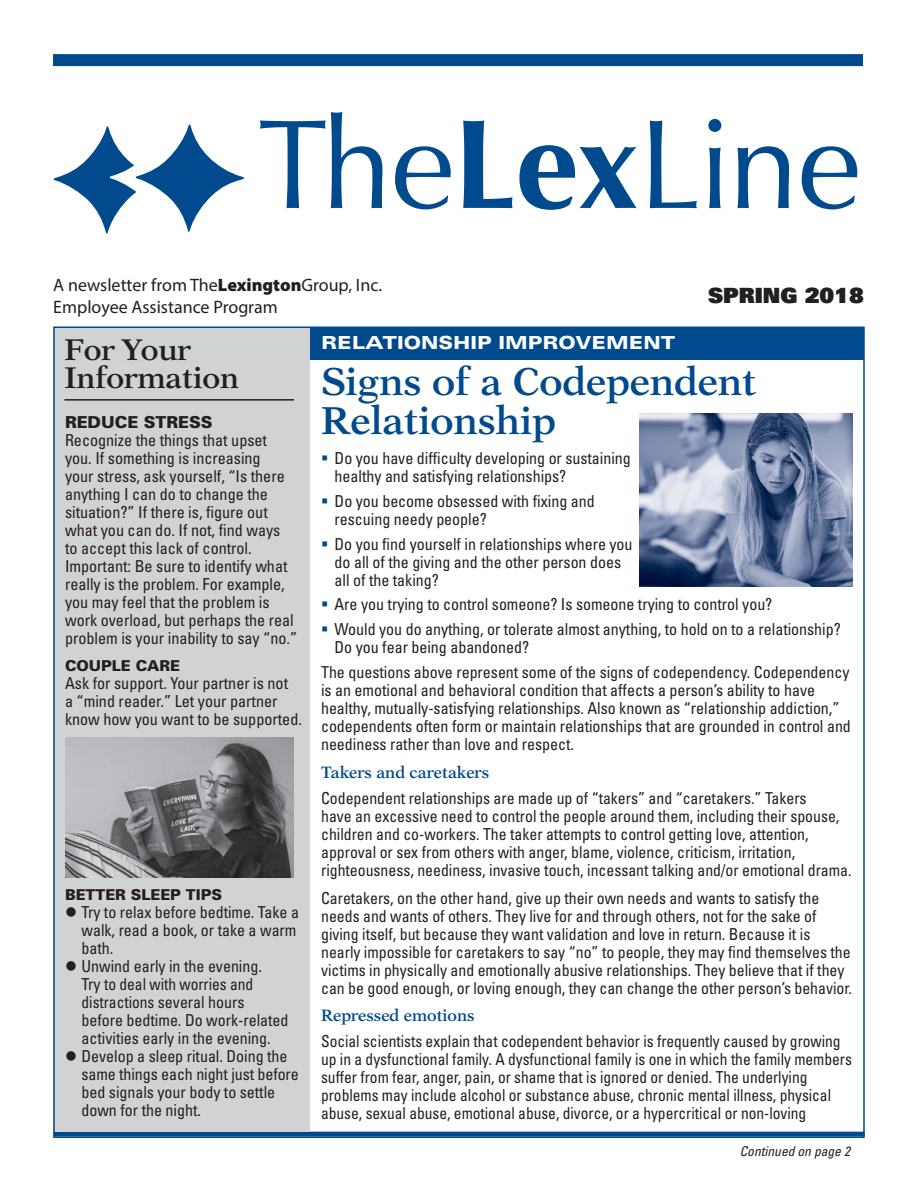
<style>
.page{position:relative;width:918px;height:1188px;background:#fff}
.page>*{position:absolute;margin:0;border:0;box-sizing:border-box;transform-origin:0 0}
.t1{font:149.4px "Zapf Dingbats";color:#004a8d}
.t2{font:600 39px/39px "New Aster";letter-spacing:-.005em;color:#004a8d}
.t3{font:600 30px/28.5px "New Aster";letter-spacing:-.005em;color:#231f20}
.t4{font:900 21px "Univers";color:#231f20}
.t5{font:18px/21.6px "Myriad Pro";color:#231f20}
.t6{font:900 expanded 18px "Univers";color:#fff}
.t7{font:condensed 16.5px/18px "Univers";color:#231f20}
.t8{font:condensed 16.5px/18px "Univers";color:#231f20;scale:.96 1}
.t9{font:condensed 16.5px/18px "Univers";color:#231f20;scale:.94 1}
.t10{font:600 16.5px "New Aster";color:#004a8d}
.t11{font:900 16.5px "Univers";color:#231f20}
.t12{font:900 15px "Univers";color:#231f20}
.t13{font:italic condensed 13.5px "Univers";color:#231f20}
.s1{color:#fff}
.s2{font-weight:900}
</style>
<div class="page">
<div style="left:54px;top:327px;width:256px;height:809px;background:#d1d2d4"></div>
<div style="left:310px;top:327px;width:554px;height:33px;background:#004a8d"></div>
<hr style="left:54px;top:1132px;width:810px;height:4px;background:#004a8d">
<hr style="left:64px;top:399px;width:230px;height:2px;background:#231f20">
<img style="left:639px;top:414px;width:214px;height:172px">
<img style="left:66px;top:738px;width:228px;height:140px">
<svg style="left:260px;top:112px;width:122px;height:96px"></svg>
<svg style="left:395px;top:146px;width:56px;height:63px"></svg>
<svg style="left:463px;top:121px;width:50px;height:87px"></svg>
<svg style="left:519px;top:145px;width:118px;height:65px"></svg>
<svg style="left:650px;top:121px;width:47px;height:87px"></svg>
<svg style="left:708px;top:119px;width:13px;height:89px"></svg>
<svg style="left:737px;top:146px;width:52px;height:62px"></svg>
<svg style="left:802px;top:146px;width:55px;height:63px"></svg>
<div style="left:53px;top:54px;width:810px;height:12px;background:#004a8d"></div>
<h1 class="t1" style="left:48px;top:108px;width:202px">✦<span class="s1">✦</span>✦</h1>
<p class="t5" style="left:53px;top:274px;width:330px">A newsletter from The<span class="s2">Lexington</span>Group, Inc.<br>Employee Assistance Program</p>
<p class="t4" style="left:708px;top:282px;width:157px">SPRING 2018</p>
<h3 class="t3" style="left:64px;top:335px;width:176px">For Your<br>Information</h3>
<p class="t11" style="left:65px;top:412px;width:149px">REDUCE STRESS</p>
<p class="t7" style="left:65px;top:431px;width:234px">Recognize the things that upset you. If something is increasing<br>your stress, ask yourself, “Is there anything I can do to change the situation?” If there is, figure out what you can do. If not, find ways<br>to accept this lack of control.<br>Important: Be sure to identify what really is the problem. For example, you may feel that the problem is work overload, but perhaps the real problem is your inability to say “no.”</p>
<p class="t12" style="left:65px;top:656px;width:117px">COUPLE CARE</p>
<p class="t7" style="left:65px;top:674px;width:238px">Ask for support. Your partner is not<br>a “mind reader.” Let your partner know how you want to be supported.</p>
<p class="t12" style="left:65px;top:886px;width:159px">BETTER SLEEP TIPS</p>
<p class="t7" style="left:82px;top:903px;width:219px;text-indent:-17px">● Try to relax before bedtime. Take a walk, read a book, or take a warm bath.</p>
<p class="t7" style="left:82px;top:957px;width:209px;text-indent:-16px">● Unwind early in the evening.<br>Try to deal with worries and distractions several hours before bedtime. Do work-related activities early in the evening.</p>
<p class="t7" style="left:82px;top:1047px;width:219px;text-indent:-17px">● Develop a sleep ritual. Doing the same things each night just before bed signals your body to settle down for the night.</p>
<p class="t6" style="left:321px;top:332px;width:356px">RELATIONSHIP IMPROVEMENT</p>
<h2 class="t2" style="left:321px;top:361px;width:437px">Signs of a Codependent<br>Relationship</h2>
<p class="t7" style="left:335px;top:449px;width:298px">Do you have difficulty developing or sustaining healthy and satisfying relationships?</p>
<p class="t7" style="left:335px;top:492px;width:262px">Do you become obsessed with fixing and rescuing needy people?</p>
<p class="t7" style="left:335px;top:534px;width:299px">Do you find yourself in relationships where you do all of the giving and the other person does all of the taking?</p>
<p class="t7" style="left:335px;top:592px;width:508px;line-height:24.8px">Are you trying to control someone? Is someone trying to control you?<br>Would you do anything, or tolerate almost anything, to hold on to a relationship?</p>
<p class="t7" style="left:321px;top:635px;width:530px;line-height:24.8px;text-indent:13px">Do you fear being abandoned?<br>The questions above represent some of the signs of codependency. Codependency</p>
<p class="t7" style="left:321px;top:681px;width:531px">is an emotional and behavioral condition that affects a person’s ability to have healthy, mutually-satisfying relationships. Also known as “relationship addiction,” codependents often form or maintain relationships that are grounded in control and neediness rather than love and respect.</p>
<p class="t10" style="left:321px;top:763px;width:170px">Takers and caretakers</p>
<p class="t8" style="left:321px;top:789px;width:554px">Codependent relationships are made up of “takers” and “caretakers.” Takers<br>have an excessive need to control the people around them, including their spouse, children and co-workers. The taker attempts to control getting love, attention, approval or sex from others with anger, blame, violence, criticism, irritation, righteousness, neediness, invasive touch, incessant talking and/or emotional drama.</p>
<p class="t8" style="left:321px;top:889px;width:555px">Caretakers, on the other hand, give up their own needs and wants to satisfy the needs and wants of others. They live for and through others, not for the sake of giving itself, but because they want validation and love in return. Because it is nearly impossible for caretakers to say “no” to people, they may find themselves the victims in physically and emotionally abusive relationships. They believe that if they can be good enough, or loving enough, they can change the other person’s behavior.</p>
<p class="t10" style="left:321px;top:1006px;width:155px">Repressed emotions</p>
<p class="t9" style="left:321px;top:1032px;width:566px">Social scientists explain that codependent behavior is frequently caused by growing up in a dysfunctional family. A dysfunctional family is one in which the family members suffer from fear, anger, pain, or shame that is ignored or denied. The underlying problems may include alcohol or substance abuse, chronic mental illness, physical abuse, sexual abuse, emotional abuse, divorce, or a hypercritical or non-loving</p>
<p class="t13" style="left:740px;top:1142px;width:112px">Continued on page 2</p>
</div>
